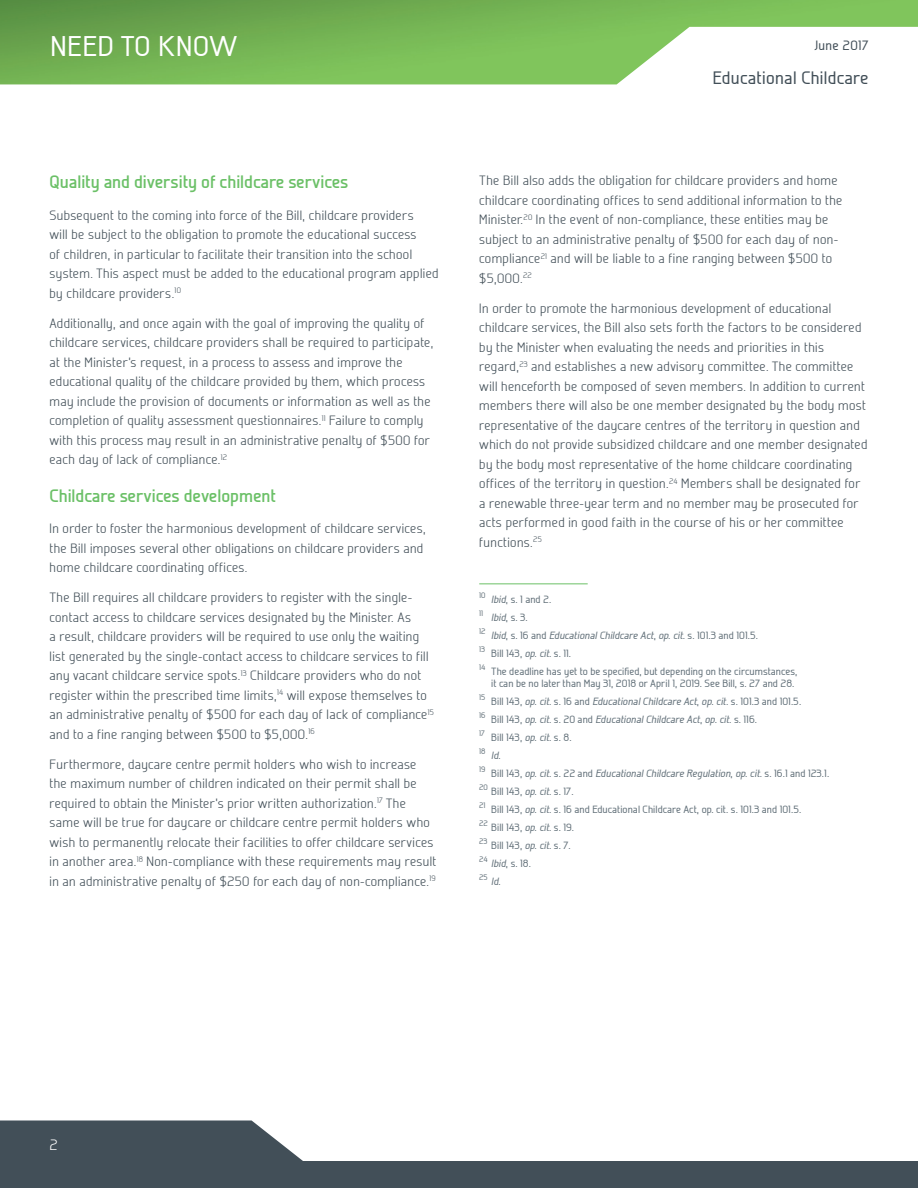
<style>
.page{position:relative;width:918px;height:1188px;background:#fff}
.page>*{position:absolute;margin:0;border:0;box-sizing:border-box;transform-origin:0 0}
.t1{font:500 28.5px "Galette";letter-spacing:.03em;color:#fff}
.SOUS_TITRE{font:700 18px "Galette";color:#6bc067}
.t2{font:500 18px "Galette";letter-spacing:.02em;color:#424f58}
.TEXTE_COURANT{font:300 15px "Galette";color:#fff}
.TEXTE_COURANT-2{font:300 13.5px/19.5px "Galette";letter-spacing:.03em;color:#424f58}
.t3{font:500 13.5px "Galette";letter-spacing:.03em;color:#424f58}
.FOOTNOTE{font:500 10.5px/12px "Galette";letter-spacing:.01em;color:#63717a;text-align:right}
.FOOTNOTE-2{font:italic 500 10.5px "Galette";letter-spacing:.01em;color:#63717a}
.FOOTNOTE_1ere{font:500 10.5px "Galette";color:#63717a}
.FOOTNOTE-3{font:500 7.8px "Galette";color:#63717a}
.s1{font-style:italic}
.s2{font-style:normal}
.s3{font-style:italic;font-size:10.5px}
.s4{font-size:10.5px}
</style>
<div class="page">
<svg style="left:0;top:1120px;width:918px;height:68px;fill:#424f58"></svg>
<img style="left:0;top:0;width:918px;height:84px">
<hr style="left:479px;top:583px;width:109px;height:1px;background:#6bc067">
<h1 class="t1" style="left:51px;top:29px;width:189px">NEED TO KNOW</h1>
<p class="SOUS_TITRE" style="left:50px;top:171px;width:300px">Quality and diversity of childcare services</p>
<p class="TEXTE_COURANT-2" style="left:50px;top:205px;width:391px">Subsequent to the coming into force of the Bill, childcare providers<br>will be subject to the obligation to promote the educational success<br>of children, in particular to facilitate their transition into the school system. This aspect must be added to the educational program applied by childcare providers.<sup>10</sup></p>
<p class="TEXTE_COURANT-2" style="left:50px;top:313px;width:385px">Additionally, and once again with the goal of improving the quality of childcare services, childcare providers shall be required to participate, at the Minister’s request, in a process to assess and improve the educational quality of the childcare provided by them, which process may include the provision of documents or information as well as the completion of quality assessment questionnaires.<sup>11</sup> Failure to comply with this process may result in an administrative penalty of $500 for each day of lack of compliance.<sup>12</sup></p>
<p class="SOUS_TITRE" style="left:50px;top:485px;width:228px">Childcare services development</p>
<p class="TEXTE_COURANT-2" style="left:50px;top:519px;width:378px">In order to foster the harmonious development of childcare services, the Bill imposes several other obligations on childcare providers and home childcare coordinating offices.</p>
<p class="TEXTE_COURANT-2" style="left:50px;top:588px;width:386px">The Bill requires all childcare providers to register with the single&shy;contact access to childcare services designated by the Minister. As<br>a result, childcare providers will be required to use only the waiting list generated by the single-contact access to childcare services to fill any vacant childcare service spots.<sup>13</sup> Childcare providers who do not register within the prescribed time limits,<sup>14</sup> will expose themselves to an administrative penalty of $500 for each day of lack of compliance<sup>15 </sup>and to a fine ranging between $500 to $5,000.<sup>16</sup></p>
<p class="TEXTE_COURANT-2" style="left:50px;top:754px;width:388px">Furthermore, daycare centre permit holders who wish to increase the maximum number of children indicated on their permit shall be required to obtain the Minister’s prior written authorization.<sup>17</sup> The same will be true for daycare or childcare centre permit holders who wish to permanently relocate their facilities to offer childcare services in another area.<sup>18</sup> Non-compliance with these requirements may result in an administrative penalty of $250 for each day of non-compliance.<sup>19</sup></p>
<p class="t3" style="left:814px;top:37px;width:56px">June 2017</p>
<h2 class="t2" style="left:713px;top:67px;width:157px">Educational Childcare</h2>
<p class="TEXTE_COURANT-2" style="left:479px;top:170px;width:365px">The Bill also adds the obligation for childcare providers and home childcare coordinating offices to send additional information to the Minister.<sup>20</sup> In the event of non-compliance, these entities may be subject to an administrative penalty of $500 for each day of non&shy;compliance<sup>21</sup> and will be liable to a fine ranging between $500 to $5,000.<sup>22</sup></p>
<p class="TEXTE_COURANT-2" style="left:479px;top:298px;width:390px">In order to promote the harmonious development of educational childcare services, the Bill also sets forth the factors to be considered by the Minister when evaluating the needs and priorities in this regard,<sup>23</sup> and establishes a new advisory committee. The committee will henceforth be composed of seven members. In addition to current members there will also be one member designated by the body most representative of the daycare centres of the territory in question and which do not provide subsidized childcare and one member designated by the body most representative of the home childcare coordinating offices of the territory in question.<sup>24</sup> Members shall be designated for a renewable three-year term and no member may be prosecuted for acts performed in good faith in the course of his or her committee functions.<sup>25</sup></p>
<p class="FOOTNOTE_1ere" style="left:479px;top:593px;width:74px"><sup>10</sup> <span class="s1">Ibid</span>, s. 1 and 2.</p>
<p class="FOOTNOTE" style="left:479px;top:611px;width:50px"><sup>11</sup> <span class="s1">Ibid</span>, s. 3.</p>
<p class="FOOTNOTE-2" style="left:479px;top:629px;width:280px"><sup>12</sup> Ibid<span class="s2">, s. 16 and</span> Educational Childcare Act<span class="s2">,</span> op. cit. <span class="s2">s. 101.3 and 101.5.</span></p>
<p class="FOOTNOTE" style="left:479px;top:647px;width:93px"><sup>13</sup> Bill 143, <span class="s1">op. cit.</span> s. 11.</p>
<p class="FOOTNOTE" style="left:479px;top:665px;width:320px"><sup>14</sup> The deadline has yet to be specified, but depending on the circumstances, it can be no later than May 31, 2018 or April 1, 2019. See Bill, s. 27 and 28.</p>
<p class="FOOTNOTE-2" style="left:479px;top:695px;width:323px"><sup>15</sup> <span class="s2">Bill 143,</span> op. cit. <span class="s2">s. 16 and</span> Educational Childcare Act<span class="s2">,</span> op. cit. <span class="s2">s. 101.3 and 101.5.</span></p>
<p class="FOOTNOTE-2" style="left:479px;top:713px;width:279px"><sup>16</sup> <span class="s2">Bill 143,</span> op. cit. <span class="s2">s. 20 and</span> Educational Childcare Act<span class="s2">,</span> op. cit. <span class="s2">s. 116.</span></p>
<p class="FOOTNOTE" style="left:479px;top:731px;width:94px"><sup>17</sup> Bill 143, <span class="s1">op. cit.</span> s. 8.</p>
<p class="FOOTNOTE-3" style="left:479px;top:747px;width:23px">18 <span class="s3">Id</span><span class="s4">.</span></p>
<p class="FOOTNOTE-2" style="left:479px;top:767px;width:351px"><sup>19</sup> <span class="s2">Bill 143,</span> op. cit. <span class="s2">s. 22 and</span> Educational Childcare Regulation<span class="s2">,</span> op. cit. <span class="s2">s. 16.1 and 123.1.</span></p>
<p class="FOOTNOTE" style="left:479px;top:785px;width:96px"><sup>20</sup> Bill 143, <span class="s1">op. cit.</span> s. 17.</p>
<p class="FOOTNOTE" style="left:479px;top:803px;width:323px"><sup>21</sup> Bill 143, <span class="s1">op. cit.</span> s. 16 and Educational Childcare Act, op. cit. s. 101.3 and 101.5.</p>
<p class="FOOTNOTE" style="left:479px;top:821px;width:96px"><sup>22</sup> Bill 143, <span class="s1">op. cit</span>. s. 19.</p>
<p class="FOOTNOTE" style="left:479px;top:839px;width:93px"><sup>23</sup> Bill 143, <span class="s1">op. cit.</span> s. 7.</p>
<p class="FOOTNOTE" style="left:479px;top:857px;width:53px"><sup>24</sup> <span class="s1">Ibid</span>, s. 18.</p>
<p class="FOOTNOTE-3" style="left:479px;top:873px;width:23px">25 <span class="s3">Id</span><span class="s4">.</span></p>
<p class="TEXTE_COURANT" style="left:50px;top:1136px;width:10px">2</p>
</div>
